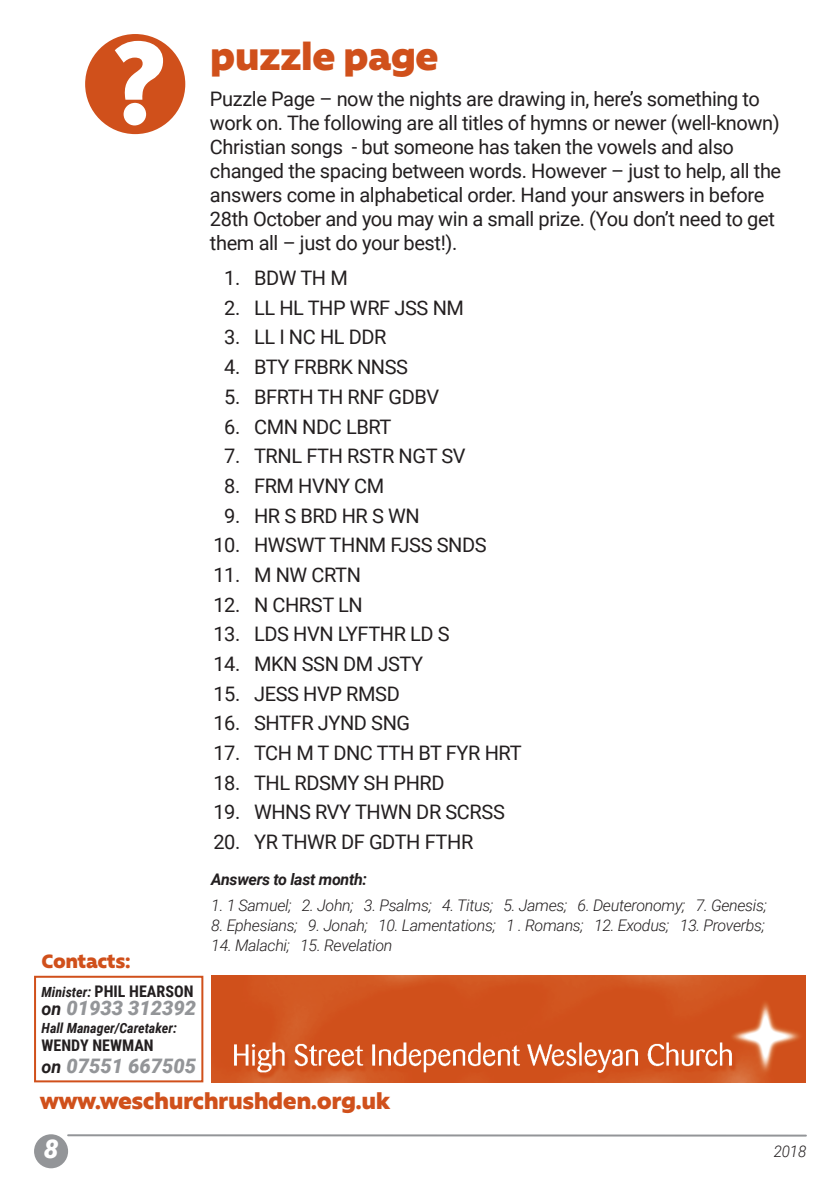
<style>
.page{position:relative;width:840px;height:1191px;background:#fff}
.page>*{position:absolute;margin:0;border:0;box-sizing:border-box;transform-origin:0 0}
.t1{font:900 44px "Rawson Pro";letter-spacing:-.02em;color:#d0501b}
.t2{font:900 26px "Rawson Pro";letter-spacing:-.02em;color:#d0501b}
.t3{font:italic 900 26px "Roboto";color:#fff}
.t4{font:900 22px "Rawson Pro";letter-spacing:-.02em;color:#d0501b}
.t5{font:20px/24px "Roboto";letter-spacing:-.02em;color:#231f20}
.t6{font:italic 900 20px "Roboto";color:#939598}
.t7{font:italic 300 16px "Roboto";letter-spacing:-.02em;color:#231f20}
.t8{font:700 16px "Roboto Condensed";color:#231f20}
.t9{font:italic 700 16px "Roboto";letter-spacing:-.02em;color:#231f20}
.t10{font:italic 300 16px "Roboto";letter-spacing:-.02em;color:#231f20;scale:.95 1}
.t11{font:italic 700 14px "Roboto Condensed";color:#231f20}
.s1{font-style:italic;font-size:14px}
.s2{font-weight:700;font-size:18px;color:#231f20}
</style>
<div class="page">
<div style="left:34px;top:1134px;width:34px;height:34px;background:#939598;border-radius:50%"></div>
<hr style="left:68px;top:1134px;width:737px;height:2px;background:#939598">
<img style="left:212px;top:975px;width:593px;height:108px">
<div style="left:85px;top:34px;width:100px;height:100px;background:#d0501b;border-radius:50%"></div>
<svg style="left:115px;top:41px;width:48px;height:84px"></svg>
<div style="left:34px;top:975px;width:169px;height:107px;border:2px solid #d0501b"></div>
<h1 class="t1" style="left:210px;top:29px;width:230px">puzzle page</h1>
<p class="t5" style="left:210px;top:86px;width:572px">Puzzle Page – now the nights are drawing in, here’s something to work on. The following are all titles of hymns or newer (well-known)<br>Christian songs - but someone has taken the vowels and also changed the spacing between words. However – just to help, all the answers come in alphabetical order. Hand your answers in before 28th October and you may win a small prize. (You don’t need to get them all – just do your best!).</p>
<p class="t5" style="left:224px;top:265px;width:125px">1. BDW TH M</p>
<p class="t5" style="left:224px;top:295px;width:241px">2. LL HL THP WRF JSS NM</p>
<p class="t5" style="left:224px;top:325px;width:164px">3. LL I NC HL DDR</p>
<p class="t5" style="left:224px;top:354px;width:185px">4. BTY FRBRK NNSS</p>
<p class="t5" style="left:224px;top:384px;width:216px">5. BFRTH TH RNF GDBV</p>
<p class="t5" style="left:224px;top:413px;width:169px">6. CMN NDC LBRT</p>
<p class="t5" style="left:224px;top:443px;width:243px">7. TRNL FTH RSTR NGT SV</p>
<p class="t5" style="left:224px;top:473px;width:161px">8. FRM HVNY CM</p>
<p class="t5" style="left:224px;top:502px;width:197px">9. HR S BRD HR S WN</p>
<p class="t5" style="left:213px;top:532px;width:274px">10. HWSWT THNM FJSS SNDS</p>
<p class="t5" style="left:213px;top:562px;width:149px">11. M NW CRTN</p>
<p class="t5" style="left:213px;top:591px;width:151px">12. N CHRST LN</p>
<p class="t5" style="left:213px;top:621px;width:238px">13. LDS HVN LYFTHR LD S</p>
<p class="t5" style="left:213px;top:651px;width:211px">14. MKN SSN DM JSTY</p>
<p class="t5" style="left:213px;top:680px;width:188px">15. JESS HVP RMSD</p>
<p class="t5" style="left:213px;top:710px;width:198px">16. SHTFR JYND SNG</p>
<p class="t5" style="left:213px;top:740px;width:309px">17. TCH M T DNC TTH BT FYR HRT</p>
<p class="t5" style="left:213px;top:769px;width:232px">18. THL RDSMY SH PHRD</p>
<p class="t5" style="left:213px;top:799px;width:293px">19. WHNS RVY THWN DR SCRSS</p>
<p class="t5" style="left:213px;top:829px;width:261px">20. YR THWR DF GDTH FTHR</p>
<p class="t9" style="left:211px;top:868px;width:157px">Answers to last month:</p>
<p class="t7" style="left:211px;top:894px;width:556px">1. 1 Samuel; 2. John; 3. Psalms; 4. Titus; 5. James; 6. Deuteronomy; 7. Genesis;</p>
<p class="t7" style="left:211px;top:914px;width:554px">8. Ephesians; 9. Jonah; 10. Lamentations; 1 . Romans; 12. Exodus; 13. Proverbs;</p>
<p class="t7" style="left:211px;top:934px;width:183px">14. Malachi; 15. Revelation</p>
<p class="t4" style="left:42px;top:947px;width:91px">Contacts:</p>
<p class="t8" style="left:42px;top:980px;width:153px"><span class="s1">Minister:</span> PHIL HEARSON</p>
<p class="t6" style="left:42px;top:994px;width:156px"><span class="s2">on</span> 01933 312392</p>
<p class="t11" style="left:42px;top:1018px;width:137px">Hall Manager/Caretaker:</p>
<p class="t8" style="left:42px;top:1034px;width:113px">WENDY NEWMAN</p>
<p class="t6" style="left:42px;top:1052px;width:156px"><span class="s2">on</span> 07551 667505</p>
<h2 class="t2" style="left:40px;top:1085px;width:352px">www.weschurchrushden.org.uk</h2>
<h2 class="t3" style="left:44px;top:1130px;width:16px">8</h2>
<p class="t10" style="left:773px;top:1140px;width:36px">2018</p>
</div>
